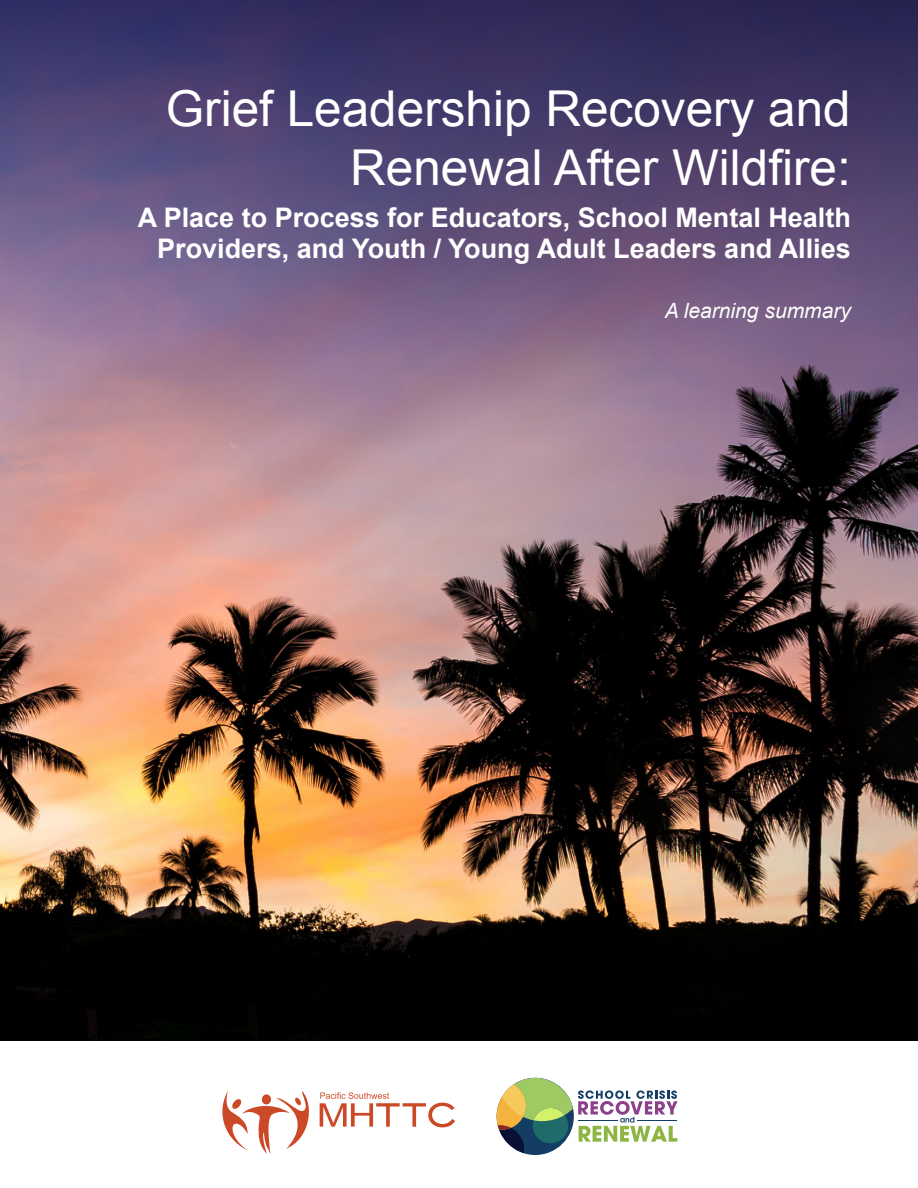
<style>
.page{position:relative;width:918px;height:1188px;background:#fff}
.page>*{position:absolute;margin:0;border:0;box-sizing:border-box;transform-origin:0 0}
.Section_Title{font:49.5px/59.4px "Arial";color:#fff;text-align:right}
.Section_Title-2{font:700 27px/31.5px "Arial";color:#fff;text-align:right}
.Section_Title-3{font:italic 21px "Arial";color:#fff}
</style>
<div class="page">
<img style="left:0;top:529px;width:918px;height:511px">
<svg style="left:0;top:0;width:918px;height:529px;background:#6e5a7b"></svg>
<svg style="left:222px;top:1091px;width:87px;height:63px"></svg>
<svg style="left:320px;top:1092px;width:135px;height:35px"></svg>
<svg style="left:497px;top:1078px;width:181px;height:77px"></svg>
<hr style="left:578px;top:1120px;width:40px;height:1px;background:#143d63">
<hr style="left:637px;top:1120px;width:40px;height:1px;background:#143d63">
<p class="Section_Title" style="left:166px;top:79px;width:687px">Grief Leadership Recovery and<br>Renewal After Wildfire:</p>
<p class="Section_Title-2" style="left:138px;top:203px;width:715px">A Place to Process for Educators, School Mental Health<br>Providers, and Youth / Young Adult Leaders and Allies</p>
<p class="Section_Title-3" style="left:665px;top:298px;width:187px">A learning summary</p>
</div>
